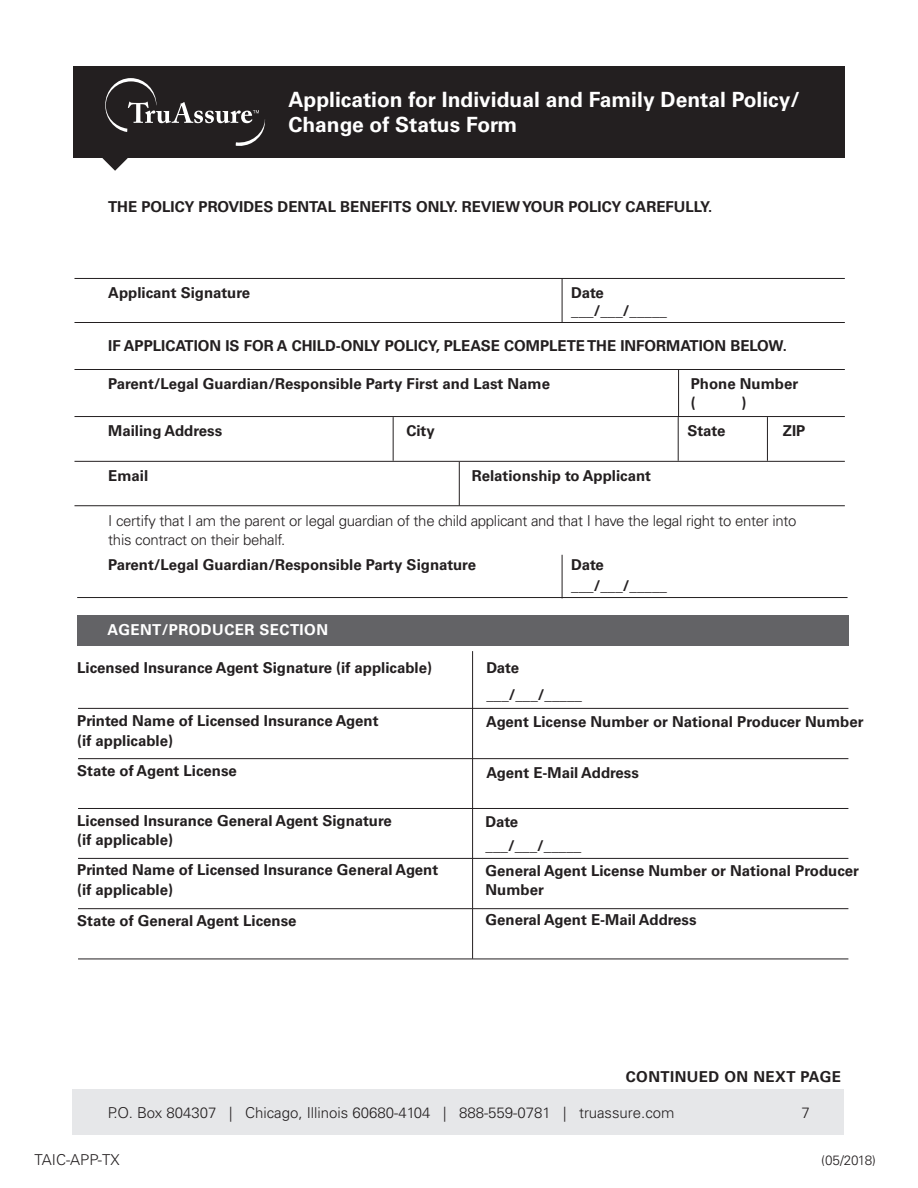
<style>
.page{position:relative;width:918px;height:1188px;background:#fff}
.page>*{position:absolute;margin:0;border:0;box-sizing:border-box;transform-origin:0 0}
.t1{font:700 21px/25.5px "Univers LT Std";color:#fff}
.t2{font:700 15px/19.5px "Univers LT Std";color:#231f20}
.t3{font:300 15px/19.5px "Univers LT Std";letter-spacing:-.02em;color:#231f20}
.t4{font:300 15px "Univers LT Std";color:#231f20}
.t5{font:700 15px "Univers LT Std";letter-spacing:.03em;color:#fff}
.t6{font:700 15px "Univers LT Std";letter-spacing:.03em;color:#231f20}
.t7{font:300 13.5px "Univers LT Std";letter-spacing:-.02em;color:#231f20}
</style>
<div class="page">
<div style="left:73px;top:66px;width:772px;height:92px;background:#231f20"></div>
<svg style="left:102px;top:78px;width:163px;height:93px"></svg>
<div style="left:77px;top:616px;width:771px;height:30px;background:#636366"></div>
<hr style="left:472px;top:651px;width:1px;height:58px;background:#231f20">
<hr style="left:472px;top:809px;width:1px;height:49px;background:#231f20">
<hr style="left:78px;top:708px;width:770px;height:1px;background:#231f20">
<hr style="left:78px;top:858px;width:770px;height:1px;background:#231f20">
<hr style="left:78px;top:758px;width:770px;height:1px;background:#231f20">
<hr style="left:78px;top:908px;width:770px;height:1px;background:#231f20">
<hr style="left:78px;top:959px;width:770px;height:1px;background:#231f20">
<hr style="left:78px;top:808px;width:770px;height:1px;background:#231f20">
<hr style="left:472px;top:709px;width:1px;height:50px;background:#231f20">
<hr style="left:472px;top:859px;width:1px;height:49px;background:#231f20">
<hr style="left:472px;top:759px;width:1px;height:50px;background:#231f20">
<hr style="left:472px;top:909px;width:1px;height:50px;background:#231f20">
<hr style="left:74px;top:278px;width:771px;height:1px;background:#231f20">
<hr style="left:74px;top:322px;width:771px;height:1px;background:#231f20">
<hr style="left:562px;top:279px;width:1px;height:43px;background:#231f20">
<hr style="left:74px;top:369px;width:771px;height:1px;background:#231f20">
<hr style="left:74px;top:416px;width:771px;height:1px;background:#231f20">
<hr style="left:74px;top:461px;width:771px;height:1px;background:#231f20">
<hr style="left:74px;top:505px;width:771px;height:1px;background:#231f20">
<hr style="left:678px;top:370px;width:1px;height:47px;background:#231f20">
<hr style="left:678px;top:417px;width:1px;height:44px;background:#231f20">
<hr style="left:393px;top:417px;width:1px;height:44px;background:#231f20">
<hr style="left:459px;top:462px;width:1px;height:44px;background:#231f20">
<hr style="left:767px;top:417px;width:1px;height:44px;background:#231f20">
<hr style="left:562px;top:555px;width:1px;height:43px;background:#231f20">
<hr style="left:77px;top:597px;width:771px;height:1px;background:#231f20">
<div style="left:73px;top:1090px;width:771px;height:45px;background:#e6e7e9"></div>
<p class="t1" style="left:288px;top:87px;width:513px">Application for Individual and Family Dental Policy/<br>Change of Status Form</p>
<p class="t2" style="left:108px;top:197px;width:606px">THE POLICY PROVIDES DENTAL BENEFITS ONLY. REVIEW YOUR POLICY CAREFULLY.</p>
<p class="t2" style="left:108px;top:283px;width:143px">Applicant Signature</p>
<p class="t2" style="left:571px;top:283px;width:34px">Date</p>
<p class="t2" style="left:571px;top:301px;width:97px">___/___/_____</p>
<p class="t2" style="left:108px;top:336px;width:680px">IF APPLICATION IS FOR A CHILD-ONLY POLICY, PLEASE COMPLETE THE INFORMATION BELOW.</p>
<p class="t2" style="left:108px;top:374px;width:443px">Parent/Legal Guardian/Responsible Party First and Last Name</p>
<p class="t2" style="left:108px;top:422px;width:115px">Mailing Address</p>
<p class="t2" style="left:108px;top:466px;width:42px">Email</p>
<p class="t2" style="left:691px;top:374px;width:109px">Phone Number</p>
<p class="t2" style="left:691px;top:394px;width:6px">(</p>
<p class="t2" style="left:742px;top:394px;width:6px">)</p>
<p class="t2" style="left:687px;top:422px;width:40px">State</p>
<p class="t2" style="left:783px;top:422px;width:24px">ZIP</p>
<p class="t2" style="left:406px;top:422px;width:30px">City</p>
<p class="t2" style="left:472px;top:466px;width:181px">Relationship to Applicant</p>
<p class="t3" style="left:108px;top:511px;width:690px">I certify that I am the parent or legal guardian of the child applicant and that I have the legal right to enter into this contract on their behalf.</p>
<p class="t2" style="left:108px;top:555px;width:369px">Parent/Legal Guardian/Responsible Party Signature</p>
<p class="t2" style="left:571px;top:555px;width:34px">Date</p>
<p class="t2" style="left:571px;top:576px;width:97px">___/___/_____</p>
<p class="t5" style="left:107px;top:621px;width:222px">AGENT/PRODUCER SECTION</p>
<p class="t2" style="left:77px;top:658px;width:356px">Licensed Insurance Agent Signature (if applicable)</p>
<p class="t2" style="left:486px;top:658px;width:34px">Date</p>
<p class="t2" style="left:486px;top:685px;width:97px">___/___/_____</p>
<p class="t2" style="left:77px;top:712px;width:303px">Printed Name of Licensed Insurance Agent</p>
<p class="t2" style="left:77px;top:731px;width:97px">(if applicable)</p>
<p class="t2" style="left:486px;top:712px;width:379px">Agent License Number or National Producer Number</p>
<p class="t2" style="left:77px;top:762px;width:161px">State of Agent License</p>
<p class="t2" style="left:486px;top:763px;width:154px">Agent E-Mail Address</p>
<p class="t2" style="left:77px;top:811px;width:316px">Licensed Insurance General Agent Signature</p>
<p class="t2" style="left:77px;top:830px;width:97px">(if applicable)</p>
<p class="t2" style="left:486px;top:812px;width:34px">Date</p>
<p class="t2" style="left:486px;top:837px;width:97px">___/___/_____</p>
<p class="t2" style="left:77px;top:860px;width:362px">Printed Name of Licensed Insurance General Agent (if applicable)</p>
<p class="t2" style="left:486px;top:861px;width:375px">General Agent License Number or National Producer<br>Number</p>
<p class="t2" style="left:77px;top:911px;width:221px">State of General Agent License</p>
<p class="t2" style="left:486px;top:910px;width:212px">General Agent E-Mail Address</p>
<p class="t6" style="left:626px;top:1068px;width:217px">CONTINUED ON NEXT PAGE</p>
<p class="t4" style="left:108px;top:1103px;width:568px">P.O. Box 804307 | Chicago, Illinois 60680-4104 | 888-559-0781 | truassure.com</p>
<p class="t3" style="left:802px;top:1102px;width:10px">7</p>
<p class="t4" style="left:35px;top:1150px;width:86px">TAIC-APP-TX</p>
<p class="t7" style="left:821px;top:1152px;width:56px">(05/2018)</p>
</div>
